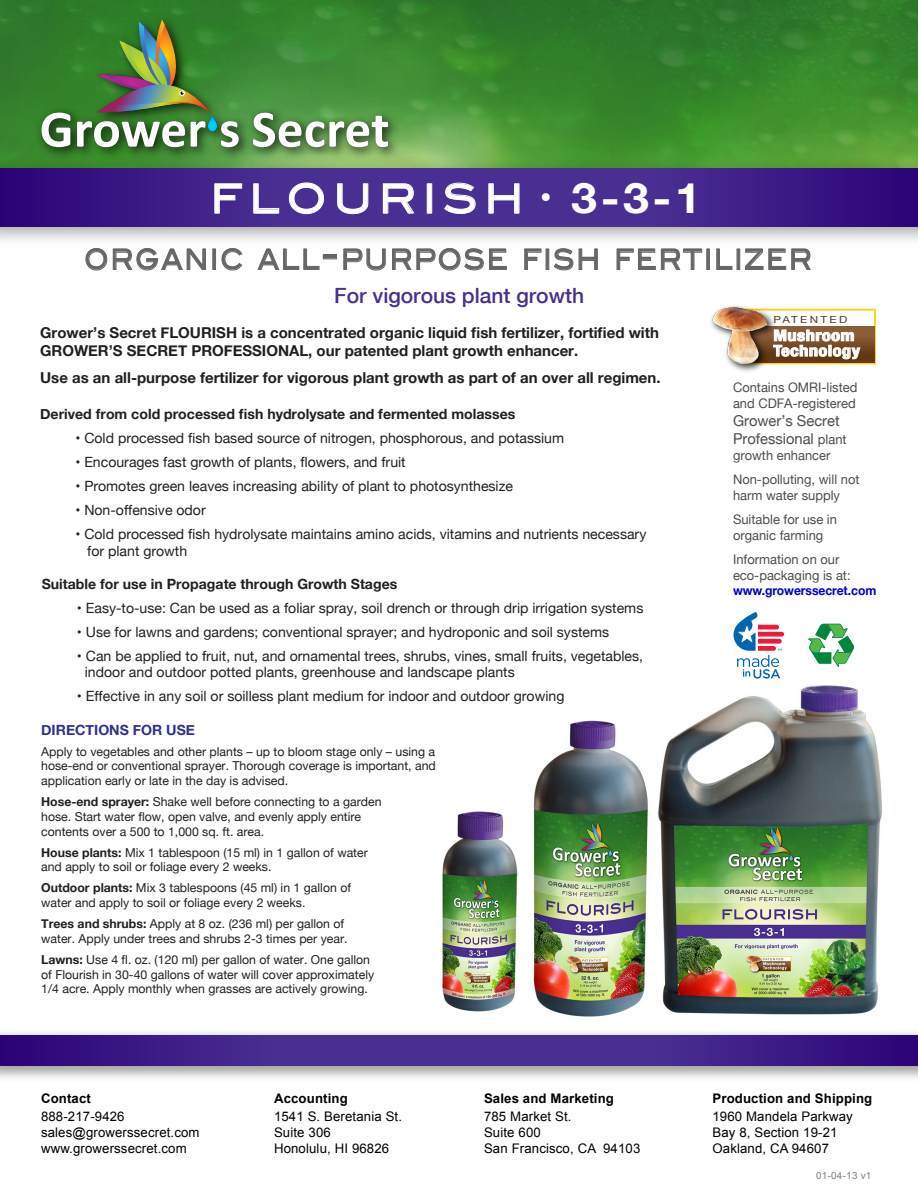
<style>
.page{position:relative;width:918px;height:1188px;background:#fff}
.page>*{position:absolute;margin:0;border:0;box-sizing:border-box;transform-origin:0 0}
.t1{font:39.9px "Blair Md ITCTT Medium";letter-spacing:.19em;color:#fff;scale:.92 1}
.t2{font:27.9px "Blair Md ITCTT Medium";letter-spacing:.09em;color:#666;scale:.8 1}
.t3{font:500 21px "Helvetica Neue";color:#492f92}
.t4{font:700 condensed 15.3px/15.3px "Helvetica Neue";letter-spacing:.025em;color:#fff;scale:1.2 1}
.t5{font:700 15px/18px "Helvetica Neue";color:#231f20}
.t6{font:15px/18px "Helvetica Neue";color:#4d4d4d}
.t7{font:14.1px/17px "Helvetica Neue";color:#231f20}
.t8{font:700 14.1px "Helvetica Neue";color:#231f20}
.t9{font:700 14.1px "Helvetica Neue";color:#2e3191}
.t10{font:13.2px/15.9px "Arial";letter-spacing:.01em;color:#000}
.t11{font:13.2px/24px "Helvetica Neue";color:#4d4d4d}
.t12{font:700 13.2px "Arial";letter-spacing:.01em;color:#000}
.t13{font:700 12.9px "Helvetica Neue";letter-spacing:-.005em;color:#00c;scale:.94 1}
.t14{font:12.3px/14.7px "Helvetica Neue";color:#231f20}
.t15{font:9.9px "Arial";letter-spacing:.025em;color:#808080}
.t16{font:9.75px "Helvetica Neue";letter-spacing:.2em;color:#603813;scale:1.2 1}
.s1{font-family:"Helvetica Neue";font-weight:700;font-size:36px}
.s2{font-family:"Helvetica Neue";font-weight:700;font-size:42px}
.s3{font-size:39.9px}
.s4{font-weight:700}
.s5{font-size:13.2px}
</style>
<div class="page">
<img style="left:0;top:0;width:918px;height:152px">
<img style="left:146px;top:10px;width:46px;height:10px">
<img style="left:129px;top:11px;width:58px;height:9px">
<img style="left:32px;top:103px;width:45px;height:49px">
<img style="left:67px;top:111px;width:17px;height:41px">
<img style="left:84px;top:147px;width:28px;height:5px">
<img style="left:112px;top:147px;width:41px;height:5px">
<img style="left:153px;top:147px;width:28px;height:5px">
<img style="left:181px;top:147px;width:30px;height:5px">
<img style="left:211px;top:111px;width:32px;height:41px">
<img style="left:243px;top:103px;width:49px;height:49px">
<img style="left:269px;top:111px;width:27px;height:41px">
<img style="left:296px;top:111px;width:24px;height:41px">
<img style="left:320px;top:111px;width:17px;height:41px">
<img style="left:337px;top:111px;width:25px;height:41px">
<img style="left:362px;top:106px;width:43px;height:46px">
<img style="left:198px;top:147px;width:36px;height:1px">
<svg style="left:42px;top:112px;width:29px;height:35px"></svg>
<svg style="left:253px;top:113px;width:135px;height:34px"></svg>
<svg style="left:77px;top:20px;width:162px;height:127px;background:#598b4c"></svg>
<img style="left:442px;top:685px;width:440px;height:332px">
<img style="left:0;top:152px;width:918px;height:101px">
<svg style="left:0;top:169px;width:918px;height:58px;background:#3e2088"></svg>
<img style="left:0;top:1032px;width:918px;height:46px">
<svg style="left:0;top:1036px;width:918px;height:30px;background:#3f2289"></svg>
<svg style="left:214px;top:183px;width:28px;height:31px"></svg>
<svg style="left:253px;top:183px;width:26px;height:31px"></svg>
<svg style="left:289px;top:182px;width:35px;height:32px"></svg>
<svg style="left:337px;top:183px;width:32px;height:31px"></svg>
<svg style="left:383px;top:183px;width:32px;height:31px"></svg>
<div style="left:427px;top:184px;width:5px;height:29px;border:1px solid #fff"></div>
<svg style="left:444px;top:182px;width:32px;height:32px"></svg>
<svg style="left:488px;top:183px;width:32px;height:31px"></svg>
<svg style="left:86px;top:248px;width:21px;height:22px"></svg>
<svg style="left:113px;top:248px;width:93px;height:22px"></svg>
<div style="left:213px;top:249px;width:3px;height:21px;border:1px solid #666"></div>
<svg style="left:222px;top:248px;width:20px;height:22px"></svg>
<svg style="left:258px;top:249px;width:61px;height:21px"></svg>
<div style="left:323px;top:254px;width:14px;height:5px;border:1px solid #666"></div>
<svg style="left:343px;top:249px;width:43px;height:21px"></svg>
<svg style="left:392px;top:249px;width:19px;height:21px"></svg>
<svg style="left:417px;top:248px;width:90px;height:22px"></svg>
<svg style="left:524px;top:249px;width:17px;height:21px"></svg>
<div style="left:546px;top:249px;width:3px;height:21px;border:1px solid #666"></div>
<svg style="left:554px;top:248px;width:19px;height:22px"></svg>
<svg style="left:579px;top:249px;width:19px;height:21px"></svg>
<svg style="left:617px;top:249px;width:85px;height:21px"></svg>
<div style="left:707px;top:249px;width:3px;height:21px;border:1px solid #666"></div>
<svg style="left:716px;top:249px;width:16px;height:21px"></svg>
<div style="left:737px;top:249px;width:3px;height:21px;border:1px solid #666"></div>
<svg style="left:745px;top:249px;width:66px;height:21px"></svg>
<img style="left:711px;top:305px;width:68px;height:67px">
<img style="left:712px;top:307px;width:164px;height:57px">
<svg style="left:734px;top:612px;width:50px;height:67px"></svg>
<svg style="left:808px;top:624px;width:46px;height:43px"></svg>
<h1 class="t1" style="left:210px;top:166px;width:535px">FLOURISH <span class="s1">•</span> <span class="s2">3-3-1</span></h1>
<h2 class="t2" style="left:84px;top:237px;width:911px">ORGANIC ALL<span class="s3">-</span>PURPOSE FISH FERTILIZER</h2>
<h3 class="t3" style="left:334px;top:278px;width:251px">For vigorous plant growth</h3>
<p class="t5" style="left:40px;top:324px;width:620px">Grower’s Secret FLOURISH is a concentrated organic liquid fish fertilizer, fortified with<br>GROWER’S SECRET PROFESSIONAL, our patented plant growth enhancer.</p>
<p class="t5" style="left:40px;top:369px;width:622px">Use as an all-purpose fertilizer for vigorous plant growth as part of an over all regimen.</p>
<p class="t8" style="left:40px;top:403px;width:477px">Derived from cold processed fish hydrolysate and fermented molasses</p>
<p class="t7" style="left:75px;top:430px;width:490px">• Cold processed fish based source of nitrogen, phosphorous, and potassium</p>
<p class="t7" style="left:75px;top:454px;width:332px">• Encourages fast growth of plants, flowers, and fruit</p>
<p class="t7" style="left:75px;top:478px;width:439px">• Promotes green leaves increasing ability of plant to photosynthesize</p>
<p class="t7" style="left:75px;top:502px;width:132px">• Non-offensive odor</p>
<p class="t7" style="left:87px;top:526px;width:561px;text-indent:-12px">• Cold processed fish hydrolysate maintains amino acids, vitamins and nutrients necessary for plant growth</p>
<p class="t8" style="left:42px;top:572px;width:357px">Suitable for use in Propagate through Growth Stages</p>
<p class="t7" style="left:77px;top:600px;width:568px">• Easy-to-use: Can be used as a foliar spray, soil drench or through drip irrigation systems</p>
<p class="t7" style="left:77px;top:624px;width:534px">• Use for lawns and gardens; conventional sprayer; and hydroponic and soil systems</p>
<p class="t7" style="left:85px;top:648px;width:560px;text-indent:-8px">• Can be applied to fruit, nut, and ornamental trees, shrubs, vines, small fruits, vegetables, indoor and outdoor potted plants, greenhouse and landscape plants</p>
<p class="t7" style="left:77px;top:689px;width:489px">• Effective in any soil or soilless plant medium for indoor and outdoor growing</p>
<p class="t9" style="left:41px;top:718px;width:155px">DIRECTIONS FOR USE</p>
<p class="t14" style="left:41px;top:745px;width:396px;text-align:justify">Apply to vegetables and other plants – up to bloom stage only – using a hose-end or conventional sprayer. Thorough coverage is important, and application early or late in the day is advised.</p>
<p class="t14" style="left:41px;top:795px;width:342px"><span class="s4">Hose-end sprayer:</span> Shake well before connecting to a garden hose. Start water flow, open valve, and evenly apply entire contents over a 500 to 1,000 sq. ft. area.</p>
<p class="t14" style="left:41px;top:846px;width:328px"><span class="s4">House plants:</span> Mix 1 tablespoon (15 ml) in 1 gallon of water and apply to soil or foliage every 2 weeks.</p>
<p class="t14" style="left:41px;top:881px;width:311px"><span class="s4">Outdoor plants:</span> Mix 3 tablespoons (45 ml) in 1 gallon of water and apply to soil or foliage every 2 weeks.</p>
<p class="t14" style="left:41px;top:917px;width:308px"><span class="s4">Trees and shrubs:</span> Apply at 8 oz. (236 ml) per gallon of water. Apply under trees and shrubs 2-3 times per year.</p>
<p class="t14" style="left:41px;top:953px;width:335px"><span class="s4">Lawns:</span> Use 4 fl. oz. (120 ml) per gallon of water. One gallon of Flourish in 30-40 gallons of water will cover approximately<br>1/4 acre. Apply monthly when grasses are actively growing.</p>
<p class="t12" style="left:41px;top:1090px;width:51px">Contact</p>
<p class="t10" style="left:41px;top:1109px;width:160px">888-217-9426 sales@growerssecret.com www.growerssecret.com</p>
<p class="t12" style="left:274px;top:1089px;width:75px">Accounting</p>
<p class="t10" style="left:274px;top:1108px;width:130px">1541 S. Beretania St.<br>Suite 306<br>Honolulu, HI 96826</p>
<p class="t12" style="left:484px;top:1090px;width:132px">Sales and Marketing</p>
<p class="t10" style="left:484px;top:1109px;width:158px">785 Market St.<br>Suite 600<br>San Francisco, CA 94103</p>
<p class="t16" style="left:773px;top:312px;width:63px">PATENTED</p>
<p class="t4" style="left:773px;top:327px;width:74px">Mushroom<br>Technology</p>
<p class="t11" style="left:733px;top:381px;width:126px;line-height:15.9px">Contains OMRI-listed and CDFA-registered</p>
<p class="t6" style="left:733px;top:413px;width:115px">Grower’s Secret<br>Professional <span class="s5">plant</span></p>
<p class="t11" style="left:733px;top:444px;width:128px">growth enhancer<br>Non-polluting, will not</p>
<p class="t11" style="left:733px;top:484px;width:109px">harm water supply<br>Suitable for use in</p>
<p class="t11" style="left:733px;top:524px;width:108px">organic farming<br>Information on our</p>
<p class="t11" style="left:733px;top:564px;width:119px">eco-packaging is at:</p>
<p class="t13" style="left:733px;top:580px;width:154px">www.growerssecret.com</p>
<p class="t12" style="left:712px;top:1090px;width:161px">Production and Shipping</p>
<p class="t10" style="left:712px;top:1109px;width:142px">1960 Mandela Parkway<br>Bay 8, Section 19-21<br>Oakland, CA 94607</p>
<p class="t15" style="left:816px;top:1169px;width:57px">01-04-13 v1</p>
</div>
